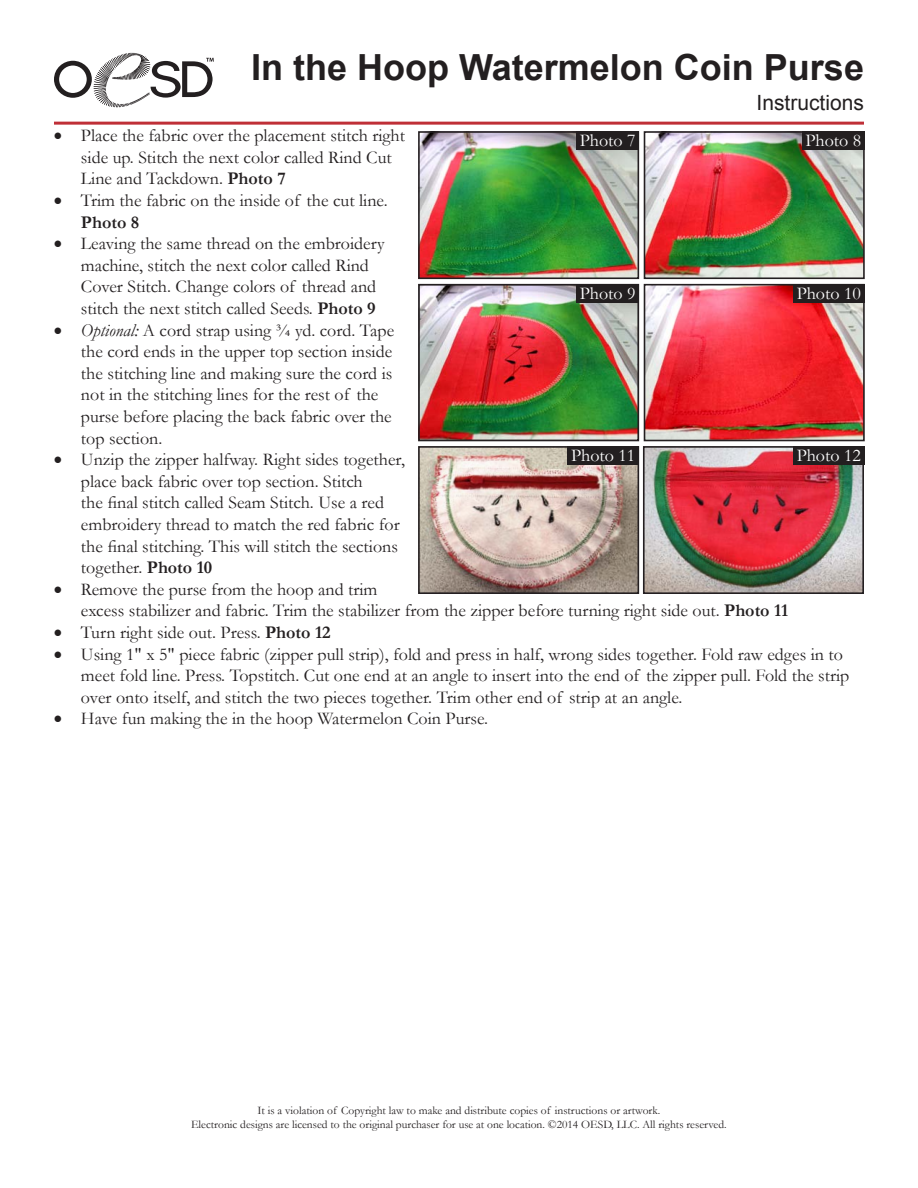
<style>
.page{position:relative;width:918px;height:1188px;background:#fff}
.page>*{position:absolute;margin:0;border:0;box-sizing:border-box;transform-origin:0 0}
.t1{font:700 36px "Arial";color:#231f20}
.t2{font:21px "Arial";color:#231f20}
.List_Paragraph{font:18px/21.6px "Garamond";color:#231f20}
.t3{font:18px "Garamond";color:#fff}
.t4{font:11.55px/13.8px "Garamond";color:#231f20;text-align:center}
.s1{font-weight:700}
.s2{font-style:italic}
</style>
<div class="page">
<svg style="left:54px;top:53px;width:160px;height:54px"></svg>
<hr style="left:54px;top:122px;width:810px;height:3px;background:#bf2f37">
<img style="left:646px;top:449px;width:215px;height:142px">
<div style="left:643px;top:446px;width:221px;height:148px;border:2px solid #241f21"></div>
<img style="left:421px;top:449px;width:215px;height:142px">
<div style="left:418px;top:446px;width:221px;height:148px;border:2px solid #241f21"></div>
<img style="left:647px;top:287px;width:215px;height:151px">
<div style="left:644px;top:284px;width:221px;height:157px;border:2px solid #241f21"></div>
<img style="left:647px;top:134px;width:215px;height:142px">
<div style="left:644px;top:131px;width:221px;height:148px;border:2px solid #241f21"></div>
<img style="left:421px;top:134px;width:215px;height:142px">
<div style="left:418px;top:131px;width:221px;height:148px;border:2px solid #241f21"></div>
<img style="left:421px;top:287px;width:215px;height:151px">
<div style="left:418px;top:284px;width:221px;height:157px;border:2px solid #241f21"></div>
<div style="left:576px;top:131px;width:63px;height:19px;background:#231f20"></div>
<div style="left:576px;top:284px;width:63px;height:19px;background:#231f20"></div>
<div style="left:567px;top:446px;width:72px;height:19px;background:#231f20"></div>
<div style="left:802px;top:131px;width:63px;height:19px;background:#231f20"></div>
<div style="left:793px;top:284px;width:72px;height:19px;background:#231f20"></div>
<div style="left:793px;top:446px;width:72px;height:19px;background:#231f20"></div>
<h1 class="t1" style="left:251px;top:44px;width:614px">In the Hoop Watermelon Coin Purse</h1>
<p class="t2" style="left:757px;top:89px;width:109px">Instructions</p>
<p class="List_Paragraph" style="left:81px;top:124px;width:326px;text-indent:-27px">• Place the fabric over the placement stitch right side up. Stitch the next color called Rind Cut<br>Line and Tackdown. <span class="s1">Photo 7</span></p>
<p class="List_Paragraph" style="left:81px;top:189px;width:308px;text-indent:-27px">• Trim the fabric on the inside of the cut line.<br><span class="s1">Photo 8</span></p>
<p class="List_Paragraph" style="left:81px;top:232px;width:305px;text-indent:-27px">• Leaving the same thread on the embroidery machine, stitch the next color called Rind Cover Stitch. Change colors of thread and stitch the next stitch called Seeds. <span class="s1">Photo 9</span></p>
<p class="List_Paragraph" style="left:81px;top:319px;width:315px;text-indent:-27px">• <span class="s2">Optional:</span> A cord strap using ¾ yd. cord. Tape the cord ends in the upper top section inside the stitching line and making sure the cord is not in the stitching lines for the rest of the purse before placing the back fabric over the top section.</p>
<p class="List_Paragraph" style="left:81px;top:448px;width:326px;text-indent:-27px">• Unzip the zipper halfway. Right sides together, place back fabric over top section. Stitch<br>the final stitch called Seam Stitch. Use a red embroidery thread to match the red fabric for the final stitching. This will stitch the sections together. <span class="s1">Photo 10</span></p>
<p class="List_Paragraph" style="left:81px;top:578px;width:709px;text-indent:-27px">• Remove the purse from the hoop and trim<br>excess stabilizer and fabric. Trim the stabilizer from the zipper before turning right side out. <span class="s1">Photo 11</span></p>
<p class="List_Paragraph" style="left:54px;top:621px;width:278px">• Turn right side out. Press. <span class="s1">Photo 12</span></p>
<p class="List_Paragraph" style="left:81px;top:643px;width:770px;text-indent:-27px">• Using 1" x 5" piece fabric (zipper pull strip), fold and press in half, wrong sides together. Fold raw edges in to meet fold line. Press. Topstitch. Cut one end at an angle to insert into the end of the zipper pull. Fold the strip over onto itself, and stitch the two pieces together. Trim other end of strip at an angle.</p>
<p class="List_Paragraph" style="left:54px;top:707px;width:436px">• Have fun making the in the hoop Watermelon Coin Purse.</p>
<p class="t3" style="left:580px;top:128px;width:57px">Photo 7</p>
<p class="t3" style="left:805px;top:128px;width:57px">Photo 8</p>
<p class="t3" style="left:580px;top:281px;width:57px">Photo 9</p>
<p class="t3" style="left:797px;top:281px;width:66px">Photo 10</p>
<p class="t3" style="left:571px;top:443px;width:66px">Photo 11</p>
<p class="t3" style="left:797px;top:443px;width:66px">Photo 12</p>
<p class="t4" style="left:191px;top:1103px;width:537px">It is a violation of Copyright law to make and distribute copies of instructions or artwork.<br>Electronic designs are licensed to the original purchaser for use at one location. ©2014 OESD, LLC. All rights reserved.</p>
</div>
